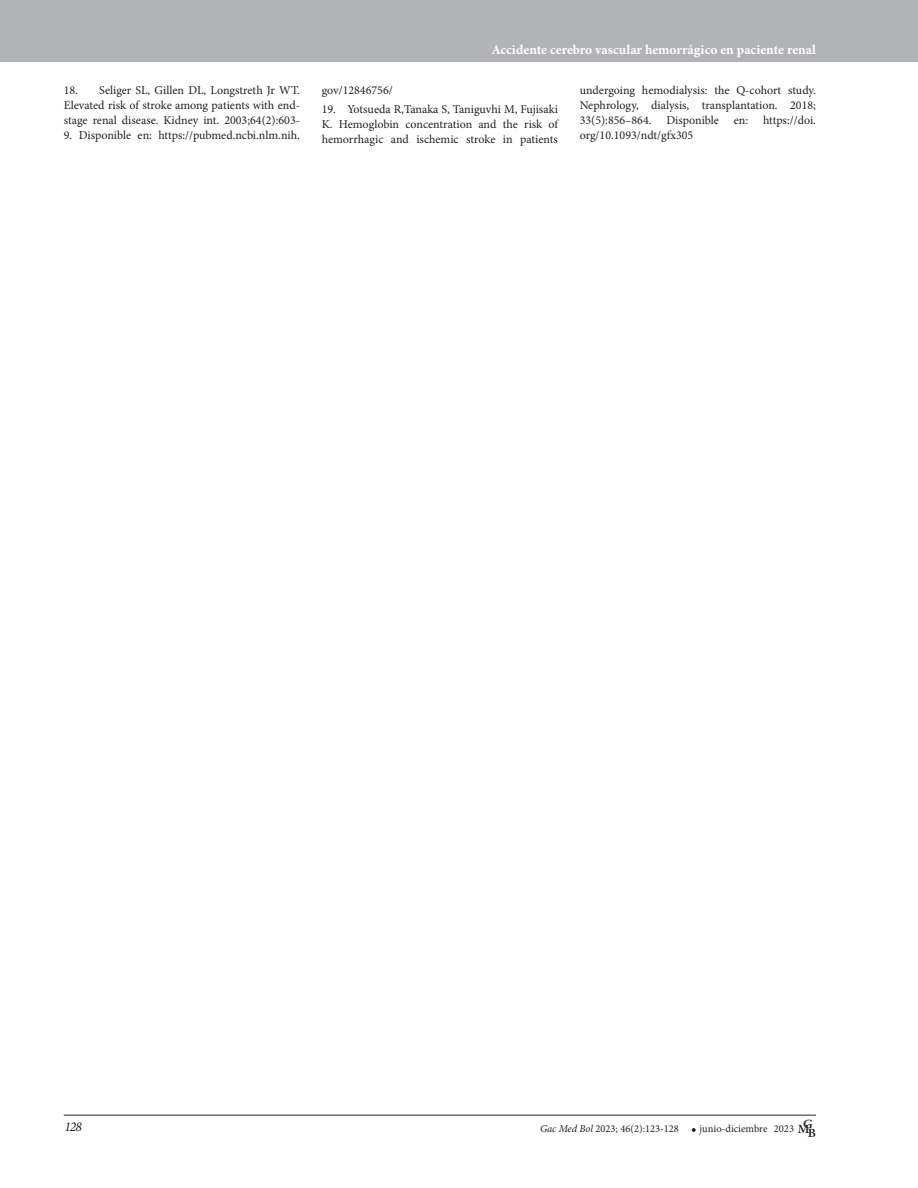
<style>
.page{position:relative;width:918px;height:1188px;background:#fff}
.page>*{position:absolute;margin:0;border:0;box-sizing:border-box;transform-origin:0 0}
.t1{font:700 13.5px "Minion Pro";color:#fff}
.t2{font:italic 13.5px "Minion Pro";color:#231f20}
.t3{font:600 12.6px "Minion Pro";color:#231f20;scale:1.05 1}
.t4{font:12px/15px "Minion Pro";color:#231f20;text-align:justify}
.t5{font:10.5px "Minion Pro";color:#231f20}
.s1{font-style:italic}
</style>
<div class="page">
<div style="left:0;top:1px;width:918px;height:61px;background:#b2b3b7"></div>
<hr style="left:64px;top:1115px;width:752px;height:1px;background:#231f20">
<svg style="left:692px;top:1128px;width:4px;height:4px"></svg>
<p class="t4" style="left:64px;top:82px;width:238px">18. Seliger SL, Gillen DL, Longstreth Jr WT.<br>Elevated risk of stroke among patients with end&shy;stage renal disease. Kidney int. 2003;64(2):603-</p>
<p class="t4" style="left:64px;top:127px;width:238px">9. Disponible en: https://pubmed.ncbi.nlm.nih.</p>
<p class="t1" style="left:491px;top:40px;width:326px">Accidente cerebro vascular hemorrágico en paciente renal</p>
<p class="t4" style="left:322px;top:82px;width:73px">gov/12846756/</p>
<p class="t4" style="left:322px;top:102px;width:238px">19. Yotsueda R,Tanaka S, Taniguvhi M, Fujisaki K. Hemoglobin concentration and the risk of hemorrhagic and ischemic stroke in patients</p>
<p class="t4" style="left:580px;top:82px;width:238px">undergoing hemodialysis: the Q-cohort study.<br>Nephrology, dialysis, transplantation. 2018; 33(5):856–864. Disponible en: https://doi. org/10.1093/ndt/gfx305</p>
<p class="t2" style="left:64px;top:1118px;width:19px">128</p>
<p class="t3" style="left:798px;top:1118px;width:16px">MG</p>
<p class="t5" style="left:540px;top:1122px;width:141px"><span class="s1">Gac Med Bol</span> 2023; 46(2):123-128</p>
<p class="t5" style="left:700px;top:1122px;width:96px">junio-diciembre 2023</p>
<p class="t3" style="left:808px;top:1124px;width:9px">B</p>
</div>
